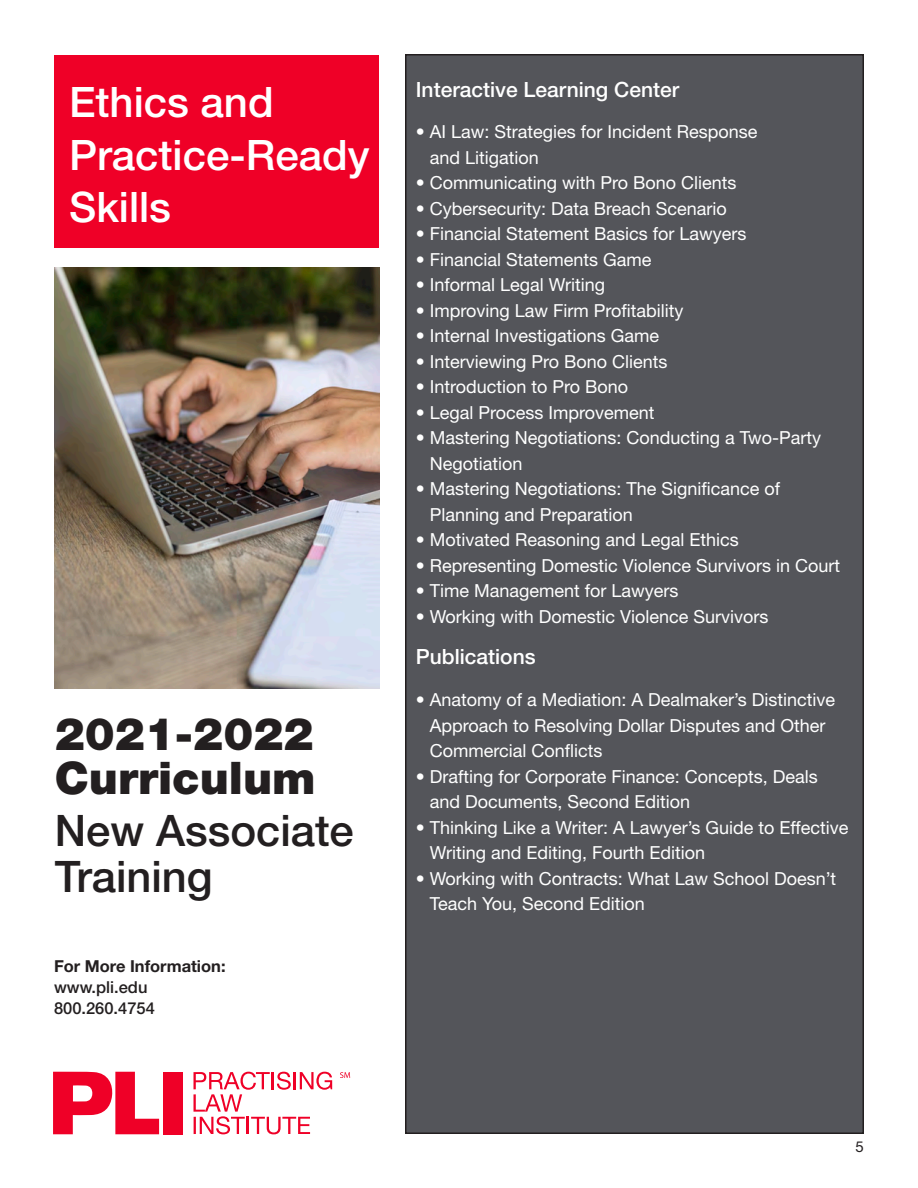
<style>
.page{position:relative;width:918px;height:1188px;background:#fff}
.page>*{position:absolute;margin:0;border:0;box-sizing:border-box;transform-origin:0 0}
.t1{font:900 45px "Helvetica Neue LT Std";color:#231f20}
.t2{font:500 43.5px/46.5px "Helvetica Neue LT Std";color:#231f20}
.t3{font:500 42px/52.5px "Helvetica Neue LT Std";color:#fff}
.t4{font:500 21px "Helvetica Neue LT Std";color:#fff}
.t5{font:18px/25.5px "Helvetica Neue LT Std";color:#fff}
.t6{font:500 16.5px "Helvetica Neue LT Std";color:#231f20}
.t7{font:700 16.5px "Helvetica Neue LT Std";color:#231f20}
.t8{font:15px "Helvetica Neue LT Std";color:#231f20}
</style>
<div class="page">
<div style="left:55px;top:55px;width:324px;height:193px;background:#ef0027"></div>
<div style="left:406px;top:55px;width:457px;height:1078px;background:#54555a"></div>
<svg style="left:53px;top:1072px;width:106px;height:62px"></svg>
<div style="left:163px;top:1072px;width:20px;height:62px;background:#ef0027"></div>
<svg style="left:194px;top:1072px;width:138px;height:62px"></svg>
<svg style="left:340px;top:1072px;width:10px;height:6px"></svg>
<img style="left:54px;top:268px;width:325px;height:421px">
<p class="t3" style="left:69px;top:76px;width:302px">Ethics and<br>Practice-Ready<br>Skills</p>
<p class="t1" style="left:55px;top:707px;width:260px">2021-2022</p>
<p class="t1" style="left:55px;top:751px;width:262px">Curriculum</p>
<p class="t2" style="left:55px;top:807px;width:301px">New Associate<br>Training</p>
<p class="t7" style="left:54px;top:956px;width:173px">For More Information:</p>
<p class="t6" style="left:54px;top:977px;width:95px">www.pli.edu</p>
<p class="t6" style="left:54px;top:998px;width:102px">800.260.4754</p>
<p class="t4" style="left:416px;top:77px;width:265px">Interactive Learning Center</p>
<p class="t5" style="left:430px;top:119px;width:329px;text-indent:-14px">• AI Law: Strategies for Incident Response and Litigation</p>
<p class="t5" style="left:416px;top:170px;width:322px">• Communicating with Pro Bono Clients</p>
<p class="t5" style="left:416px;top:195px;width:313px">• Cybersecurity: Data Breach Scenario</p>
<p class="t5" style="left:416px;top:221px;width:332px">• Financial Statement Basics for Lawyers</p>
<p class="t5" style="left:416px;top:246px;width:237px">• Financial Statements Game</p>
<p class="t5" style="left:416px;top:272px;width:191px">• Informal Legal Writing</p>
<p class="t5" style="left:416px;top:297px;width:269px">• Improving Law Firm Profitability</p>
<p class="t5" style="left:416px;top:323px;width:245px">• Internal Investigations Game</p>
<p class="t5" style="left:416px;top:348px;width:253px">• Interviewing Pro Bono Clients</p>
<p class="t5" style="left:416px;top:374px;width:214px">• Introduction to Pro Bono</p>
<p class="t5" style="left:416px;top:399px;width:240px">• Legal Process Improvement</p>
<p class="t5" style="left:430px;top:425px;width:393px;text-indent:-14px">• Mastering Negotiations: Conducting a Two-Party<br>Negotiation</p>
<p class="t5" style="left:430px;top:476px;width:352px;text-indent:-14px">• Mastering Negotiations: The Significance of<br>Planning and Preparation</p>
<p class="t5" style="left:416px;top:527px;width:325px">• Motivated Reasoning and Legal Ethics</p>
<p class="t5" style="left:416px;top:552px;width:426px">• Representing Domestic Violence Survivors in Court</p>
<p class="t5" style="left:416px;top:578px;width:264px">• Time Management for Lawyers</p>
<p class="t5" style="left:416px;top:603px;width:354px">• Working with Domestic Violence Survivors</p>
<p class="t4" style="left:416px;top:645px;width:121px">Publications</p>
<p class="t5" style="left:430px;top:687px;width:407px;text-indent:-14px">• Anatomy of a Mediation: A Dealmaker’s Distinctive<br>Approach to Resolving Dollar Disputes and Other<br>Commercial Conflicts</p>
<p class="t5" style="left:430px;top:763px;width:390px;text-indent:-14px">• Drafting for Corporate Finance: Concepts, Deals and Documents, Second Edition</p>
<p class="t5" style="left:430px;top:814px;width:420px;text-indent:-14px">• Thinking Like a Writer: A Lawyer’s Guide to Effective<br>Writing and Editing, Fourth Edition</p>
<p class="t5" style="left:430px;top:865px;width:408px;text-indent:-14px">• Working with Contracts: What Law School Doesn’t<br>Teach You, Second Edition</p>
<p class="t8" style="left:856px;top:1138px;width:10px">5</p>
</div>
